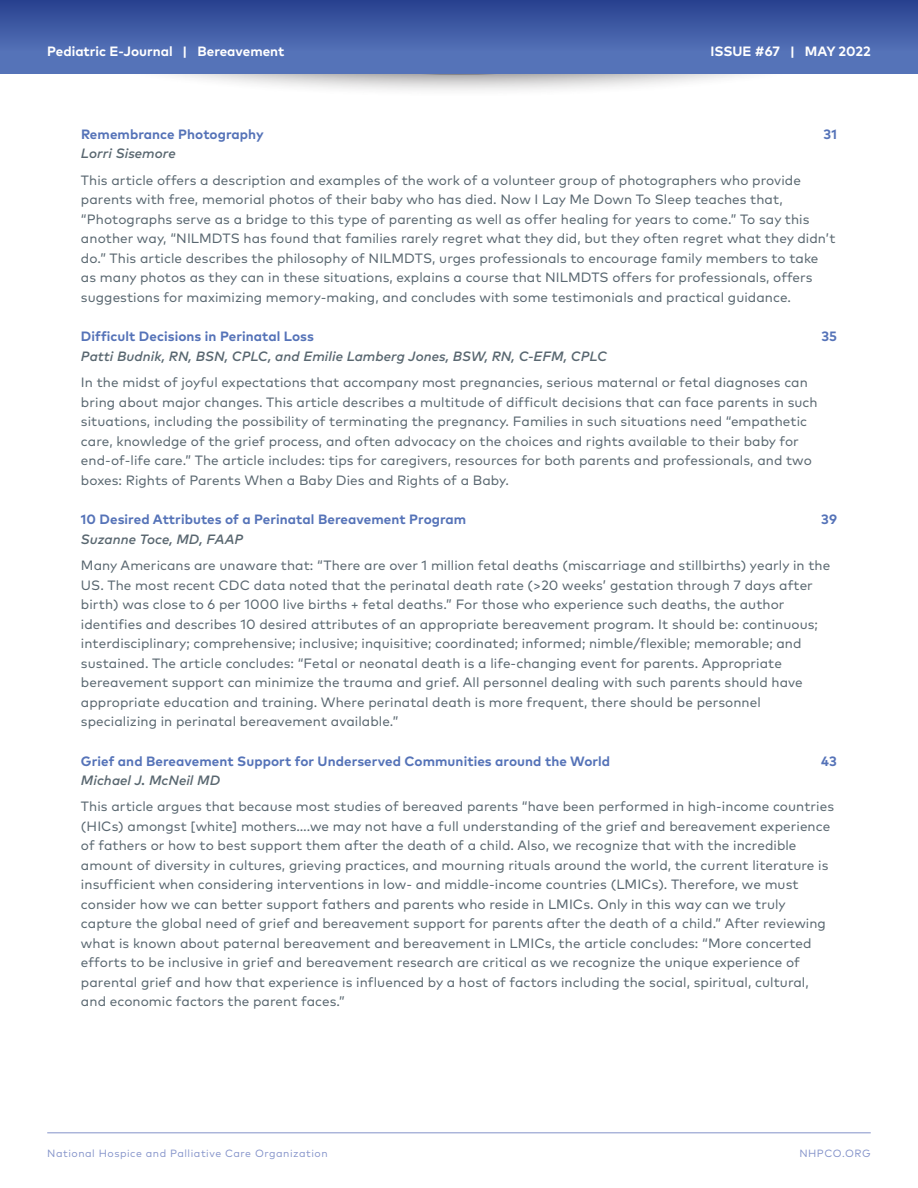
<style>
.page{position:relative;width:918px;height:1188px;background:#fff}
.page>*{position:absolute;margin:0;border:0;box-sizing:border-box;transform-origin:0 0}
.t1{font:13.5px/19.5px "Mark Pro";letter-spacing:.005em;color:#596770}
.t2{font:700 13.5px "Mark Pro";letter-spacing:.005em;color:#5573b8}
.t3{font:italic 500 13.5px "Mark Pro";letter-spacing:.005em;color:#596770}
.t4{font:700 13.5px "Mark Pro";color:#fff}
.t5{font:10.5px "Mark Pro";letter-spacing:.05em;color:#8392c9}
</style>
<div class="page">
<div style="left:60px;top:0;width:798px;height:97px;background:#231f20;opacity:.75"></div>
<div style="left:0;top:0;width:918px;height:74px;background:#5573b8"></div>
<div style="left:0;top:0;width:918px;height:51px;background:linear-gradient(to bottom,#28408e,#5371b7)"></div>
<hr style="left:47px;top:1133px;width:824px;height:1px;background:#8392c9">
<p class="t4" style="left:47px;top:41px;width:239px">Pediatric E-Journal | Bereavement</p>
<p class="t4" style="left:710px;top:41px;width:162px">ISSUE #67 | MAY 2022</p>
<p class="t2" style="left:81px;top:124px;width:184px">Remembrance Photography</p>
<p class="t2" style="left:824px;top:124px;width:15px">31</p>
<p class="t3" style="left:81px;top:143px;width:96px">Lorri Sisemore</p>
<p class="t1" style="left:81px;top:169px;width:756px">This article offers a description and examples of the work of a volunteer group of photographers who provide parents with free, memorial photos of their baby who has died. Now I Lay Me Down To Sleep teaches that, “Photographs serve as a bridge to this type of parenting as well as offer healing for years to come.” To say this another way, “NILMDTS has found that families rarely regret what they did, but they often regret what they didn’t do.” This article describes the philosophy of NILMDTS, urges professionals to encourage family members to take as many photos as they can in these situations, explains a course that NILMDTS offers for professionals, offers suggestions for maximizing memory-making, and concludes with some testimonials and practical guidance.</p>
<p class="t2" style="left:81px;top:326px;width:235px">Difficult Decisions in Perinatal Loss</p>
<p class="t2" style="left:821px;top:326px;width:17px">35</p>
<p class="t3" style="left:81px;top:346px;width:527px">Patti Budnik, RN, BSN, CPLC, and Emilie Lamberg Jones, BSW, RN, C-EFM, CPLC</p>
<p class="t1" style="left:81px;top:371px;width:738px">In the midst of joyful expectations that accompany most pregnancies, serious maternal or fetal diagnoses can bring about major changes. This article describes a multitude of difficult decisions that can face parents in such situations, including the possibility of terminating the pregnancy. Families in such situations need “empathetic care, knowledge of the grief process, and often advocacy on the choices and rights available to their baby for end-of-life care.” The article includes: tips for caregivers, resources for both parents and professionals, and two boxes: Rights of Parents When a Baby Dies and Rights of a Baby.</p>
<p class="t2" style="left:81px;top:509px;width:387px">10 Desired Attributes of a Perinatal Bereavement Program</p>
<p class="t2" style="left:821px;top:509px;width:17px">39</p>
<p class="t3" style="left:81px;top:529px;width:164px">Suzanne Toce, MD, FAAP</p>
<p class="t1" style="left:81px;top:554px;width:751px">Many Americans are unaware that: “There are over 1 million fetal deaths (miscarriage and stillbirths) yearly in the US. The most recent CDC data noted that the perinatal death rate (&gt;20 weeks’ gestation through 7 days after birth) was close to 6 per 1000 live births + fetal deaths.” For those who experience such deaths, the author identifies and describes 10 desired attributes of an appropriate bereavement program. It should be: continuous; interdisciplinary; comprehensive; inclusive; inquisitive; coordinated; informed; nimble/flexible; memorable; and sustained. The article concludes: “Fetal or neonatal death is a life-changing event for parents. Appropriate bereavement support can minimize the trauma and grief. All personnel dealing with such parents should have appropriate education and training. Where perinatal death is more frequent, there should be personnel specializing in perinatal bereavement available.”</p>
<p class="t2" style="left:81px;top:751px;width:531px">Grief and Bereavement Support for Underserved Communities around the World</p>
<p class="t2" style="left:821px;top:751px;width:17px">43</p>
<p class="t3" style="left:81px;top:770px;width:141px">Michael J. McNeil MD</p>
<p class="t1" style="left:81px;top:796px;width:755px">This article argues that because most studies of bereaved parents “have been performed in high-income countries (HICs) amongst [white] mothers….we may not have a full understanding of the grief and bereavement experience of fathers or how to best support them after the death of a child. Also, we recognize that with the incredible amount of diversity in cultures, grieving practices, and mourning rituals around the world, the current literature is insufficient when considering interventions in low- and middle-income countries (LMICs). Therefore, we must consider how we can better support fathers and parents who reside in LMICs. Only in this way can we truly capture the global need of grief and bereavement support for parents after the death of a child.” After reviewing what is known about paternal bereavement and bereavement in LMICs, the article concludes: “More concerted efforts to be inclusive in grief and bereavement research are critical as we recognize the unique experience of parental grief and how that experience is influenced by a host of factors including the social, spiritual, cultural, and economic factors the parent faces.”</p>
<p class="t5" style="left:47px;top:1145px;width:282px">National Hospice and Palliative Care Organization</p>
<p class="t5" style="left:799px;top:1145px;width:73px">NHPCO.ORG</p>
</div>
